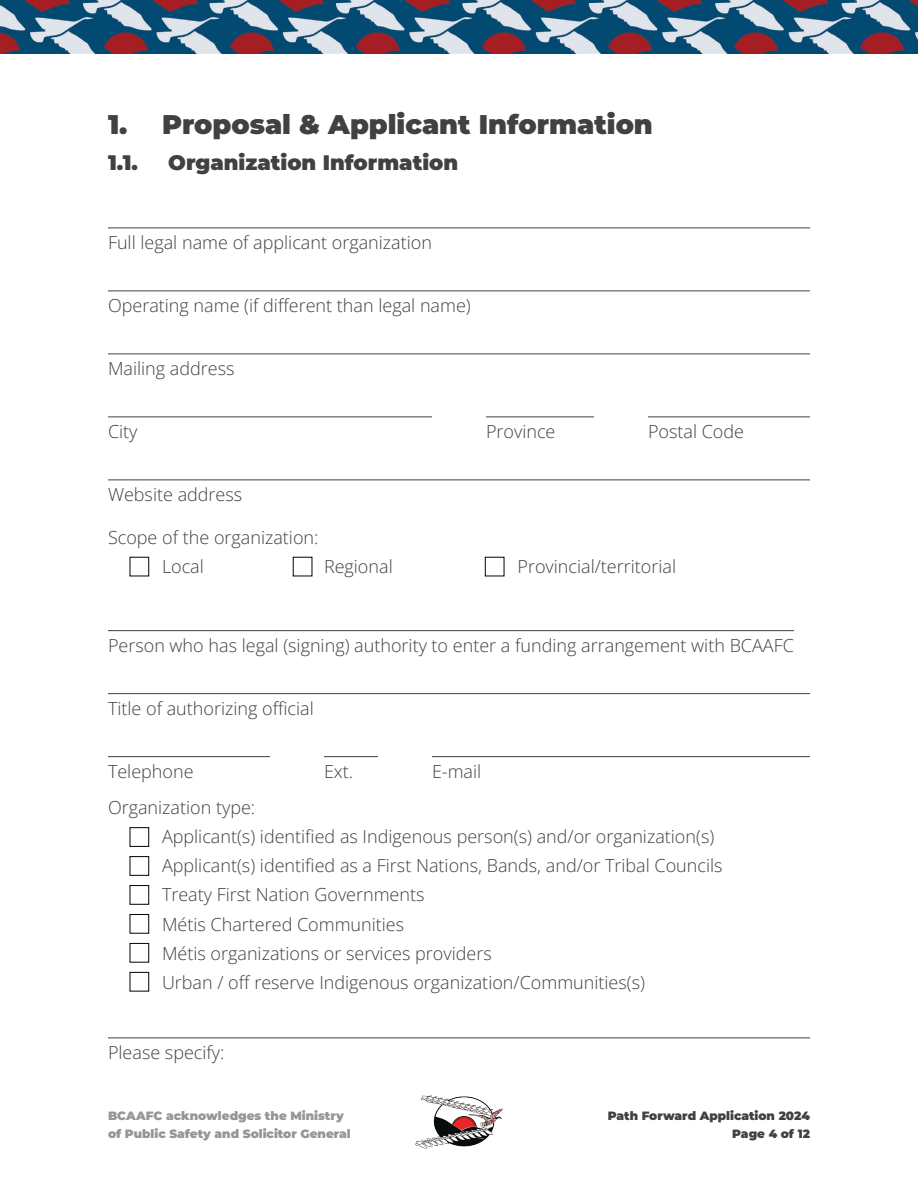
<style>
.page{position:relative;width:918px;height:1188px;background:#fff}
.page>*{position:absolute;margin:0;border:0;box-sizing:border-box;transform-origin:0 0}
.t1{font:900 27px "Montserrat";color:#414142}
.t2{font:900 21px "Montserrat";color:#414142}
.t3{font:18px/29.2px "Open Sans";color:#414142}
.t4{font:900 12px/18px "Montserrat";color:#949698}
.t5{font:900 12px/18px "Montserrat";color:#414142;text-align:right}
</style>
<div class="page">
<img style="left:0;top:0;width:918px;height:54px">
<img style="left:415px;top:1095px;width:88px;height:54px">
<hr style="left:108px;top:228px;width:702px;height:1px;background:#414142">
<hr style="left:108px;top:291px;width:702px;height:1px;background:#414142">
<hr style="left:108px;top:354px;width:702px;height:1px;background:#414142">
<hr style="left:108px;top:417px;width:324px;height:1px;background:#414142">
<hr style="left:486px;top:417px;width:108px;height:1px;background:#414142">
<hr style="left:648px;top:417px;width:162px;height:1px;background:#414142">
<hr style="left:108px;top:480px;width:702px;height:1px;background:#414142">
<hr style="left:108px;top:630px;width:686px;height:1px;background:#414142">
<hr style="left:108px;top:693px;width:702px;height:1px;background:#414142">
<hr style="left:108px;top:756px;width:162px;height:1px;background:#414142">
<hr style="left:324px;top:756px;width:54px;height:1px;background:#414142">
<hr style="left:432px;top:756px;width:378px;height:1px;background:#414142">
<hr style="left:108px;top:1038px;width:702px;height:1px;background:#414142">
<svg style="left:130px;top:557px;width:19px;height:19px"></svg>
<svg style="left:485px;top:557px;width:19px;height:19px"></svg>
<svg style="left:130px;top:827px;width:19px;height:20px"></svg>
<svg style="left:130px;top:885px;width:19px;height:20px"></svg>
<svg style="left:130px;top:943px;width:19px;height:20px"></svg>
<svg style="left:130px;top:856px;width:19px;height:20px"></svg>
<svg style="left:130px;top:914px;width:19px;height:20px"></svg>
<svg style="left:130px;top:972px;width:19px;height:20px"></svg>
<svg style="left:131px;top:558px;width:19px;height:19px"></svg>
<svg style="left:486px;top:558px;width:19px;height:19px"></svg>
<svg style="left:131px;top:828px;width:19px;height:19px"></svg>
<svg style="left:131px;top:857px;width:19px;height:19px"></svg>
<svg style="left:131px;top:886px;width:19px;height:19px"></svg>
<svg style="left:131px;top:915px;width:19px;height:19px"></svg>
<svg style="left:131px;top:945px;width:19px;height:18px"></svg>
<svg style="left:131px;top:974px;width:19px;height:18px"></svg>
<h1 class="t1" style="left:108px;top:108px;width:546px">1. Proposal &amp; Applicant Information</h1>
<p class="t2" style="left:108px;top:150px;width:31px">1.1.</p>
<p class="t2" style="left:168px;top:150px;width:291px">Organization Information</p>
<p class="t3" style="left:108px;top:227px;width:326px">Full legal name of applicant organization</p>
<p class="t3" style="left:108px;top:290px;width:364px">Operating name (if different than legal name)</p>
<p class="t3" style="left:108px;top:353px;width:128px">Mailing address</p>
<p class="t3" style="left:108px;top:416px;width:31px">City</p>
<p class="t3" style="left:486px;top:416px;width:71px">Province</p>
<p class="t3" style="left:648px;top:416px;width:98px">Postal Code</p>
<p class="t3" style="left:108px;top:479px;width:136px">Website address</p>
<p class="t3" style="left:162px;top:522px;width:158px;text-indent:-54px">Scope of the organization:<br>Local</p>
<p class="t3" style="left:324px;top:551px;width:70px">Regional</p>
<p class="t3" style="left:518px;top:551px;width:160px">Provincial/territorial</p>
<p class="t3" style="left:108px;top:630px;width:687px">Person who has legal (signing) authority to enter a funding arrangement with BCAAFC</p>
<p class="t3" style="left:108px;top:693px;width:207px">Title of authorizing official</p>
<p class="t3" style="left:108px;top:756px;width:87px">Telephone</p>
<p class="t3" style="left:324px;top:756px;width:31px">Ext.</p>
<p class="t3" style="left:432px;top:756px;width:51px">E-mail</p>
<p class="t3" style="left:162px;top:792px;width:562px;text-indent:-54px">Organization type:<br>Applicant(s) identified as Indigenous person(s) and/or organization(s)<br>Applicant(s) identified as a First Nations, Bands, and/or Tribal Councils Treaty First Nation Governments<br>Métis Chartered Communities<br>Métis organizations or services providers<br>Urban / off reserve Indigenous organization/Communities(s)</p>
<p class="t3" style="left:108px;top:1037px;width:118px">Please specify:</p>
<p class="t4" style="left:108px;top:1107px;width:244px">BCAAFC acknowledges the Ministry of Public Safety and Solicitor General</p>
<p class="t5" style="left:608px;top:1107px;width:204px">Path Forward Application 2024<br>Page 4 of 12</p>
</div>
